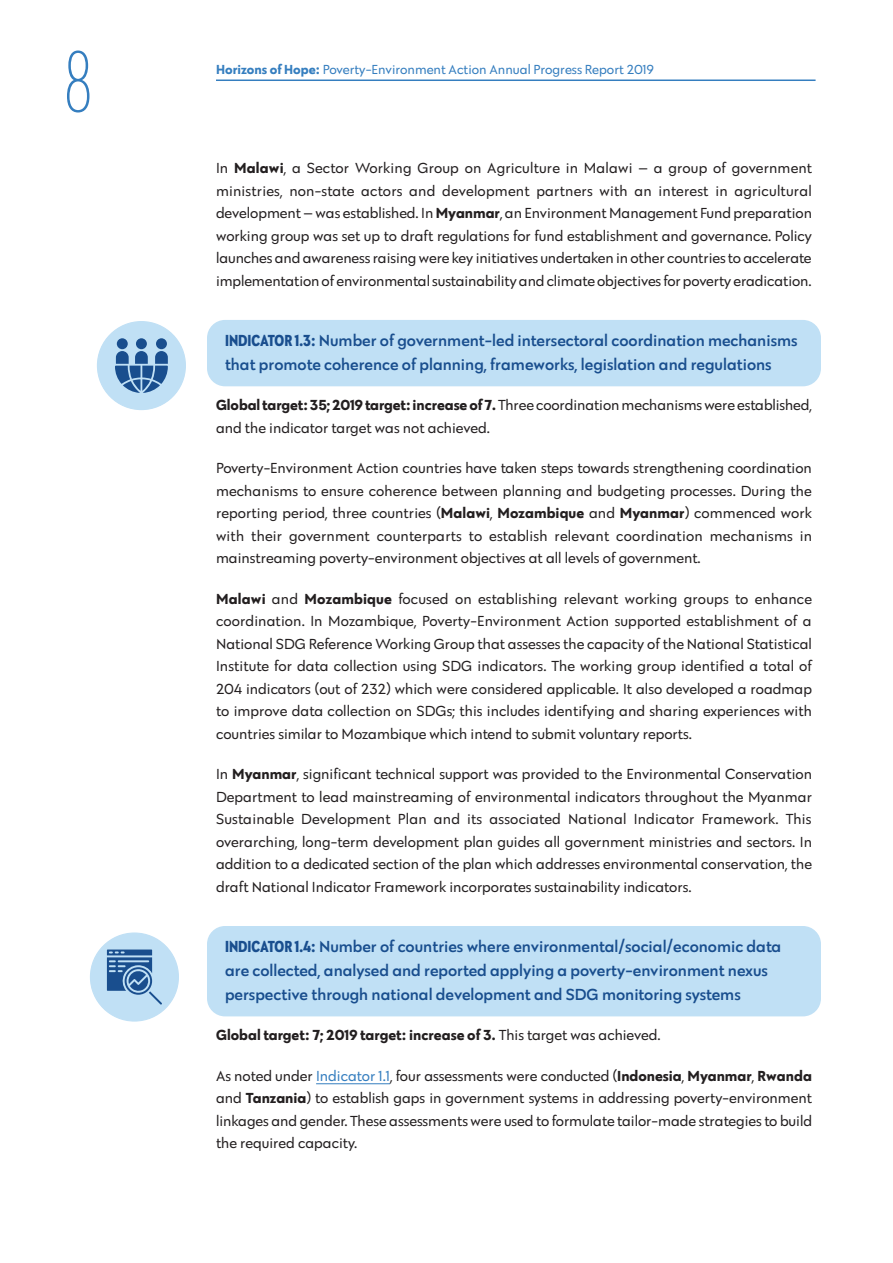
<style>
.page{position:relative;width:893px;height:1263px;background:#fff}
.page>*{position:absolute;margin:0;border:0;box-sizing:border-box;transform-origin:0 0}
.t1{font:100 condensed 90px "Galatea";color:#357ebf}
.t2{font:500 16.5px/24px "Galatea";color:#194e8e}
.t3{font:15px/22.5px "Galatea";color:#231f20;text-align:justify}
.t4{font:700 15px "Galatea";color:#231f20}
.t5{font:13.5px "Galatea";color:#357ebf}
.s1{font-weight:700}
.s2{font-weight:700;font-stretch:condensed}
.s3{font-weight:400}
.s4{color:#357ebf}
</style>
<div class="page">
<hr style="left:216px;top:80px;width:600px;height:1px;background:#357ebf">
<div style="left:207px;top:320px;width:614px;height:66px;background:#c0e0f5;border-radius:18px"></div>
<div style="left:207px;top:926px;width:614px;height:90px;background:#c0e0f5;border-radius:18px"></div>
<hr style="left:316px;top:1083px;width:74px;height:1px;background:#357ebf">
<div style="left:97px;top:322px;width:88px;height:88px;background:#c0e0f5;border-radius:50%"></div>
<div style="left:136px;top:338px;width:11px;height:11px;background:#194e8e;border-radius:50%"></div>
<div style="left:156px;top:338px;width:11px;height:11px;background:#194e8e;border-radius:50%"></div>
<div style="left:117px;top:338px;width:11px;height:11px;background:#194e8e;border-radius:50%"></div>
<svg style="left:115px;top:351px;width:53px;height:42px"></svg>
<div style="left:90px;top:933px;width:88px;height:88px;background:#c0e0f5;border-radius:50%"></div>
<svg style="left:107px;top:949px;width:55px;height:55px"></svg>
<h1 class="t1" style="left:65px;top:24px;width:28px">8</h1>
<p class="t5" style="left:216px;top:60px;width:439px"><span class="s1">Horizons of Hope:</span> Poverty-Environment Action Annual Progress Report 2019</p>
<p class="t3" style="left:216px;top:156px;width:598px">In <span class="s1">Malawi</span>, a Sector Working Group on Agriculture in Malawi — a group of government ministries, non-state actors and development partners with an interest in agricultural development — was established. In <span class="s1">Myanmar</span>, an Environment Management Fund preparation working group was set up to draft regulations for fund establishment and governance. Policy launches and awareness raising were key initiatives undertaken in other countries to accelerate implementation of environmental sustainability and climate objectives for poverty eradication.</p>
<p class="t2" style="left:225px;top:328px;width:574px"><span class="s2">INDICATOR 1.3:</span> Number of government-led intersectoral coordination mechanisms that promote coherence of planning, frameworks, legislation and regulations</p>
<p class="t3" style="left:216px;top:393px;width:597px"><span class="s1">Global target: 35; 2019 target: increase of 7.</span> Three coordination mechanisms were established, and the indicator target was not achieved.</p>
<p class="t3" style="left:216px;top:456px;width:598px">Poverty-Environment Action countries have taken steps towards strengthening coordination mechanisms to ensure coherence between planning and budgeting processes. During the reporting period, three countries (<span class="s1">Malawi</span>, <span class="s1">Mozambique</span> and <span class="s1">Myanmar</span>) commenced work with their government counterparts to establish relevant coordination mechanisms in mainstreaming poverty-environment objectives at all levels of government.</p>
<p class="t3" style="left:216px;top:587px;width:597px"><span class="s1">Malawi</span> and <span class="s1">Mozambique</span> focused on establishing relevant working groups to enhance coordination. In Mozambique, Poverty-Environment Action supported establishment of a National SDG Reference Working Group that assesses the capacity of the National Statistical Institute for data collection using SDG indicators. The working group identified a total of 204 indicators (out of 232) which were considered applicable. It also developed a roadmap to improve data collection on SDGs; this includes identifying and sharing experiences with countries similar to Mozambique which intend to submit voluntary reports.</p>
<p class="t3" style="left:216px;top:762px;width:597px">In <span class="s1">Myanmar</span>, significant technical support was provided to the Environmental Conservation Department to lead mainstreaming of environmental indicators throughout the Myanmar Sustainable Development Plan and its associated National Indicator Framework. This overarching, long-term development plan guides all government ministries and sectors. In addition to a dedicated section of the plan which addresses environmental conservation, the draft National Indicator Framework incorporates sustainability indicators.</p>
<p class="t2" style="left:225px;top:934px;width:558px"><span class="s2">INDICATOR 1.4:</span> Number of countries where environmental/social/economic data are collected, analysed and reported applying a poverty-environment nexus perspective through national development and SDG monitoring systems</p>
<p class="t4" style="left:216px;top:1025px;width:446px">Global target: 7; 2019 target: increase of 3. <span class="s3">This target was achieved.</span></p>
<p class="t3" style="left:216px;top:1064px;width:598px">As noted under <span class="s4">Indicator 1.1</span>, four assessments were conducted (<span class="s1">Indonesia</span>, <span class="s1">Myanmar</span>, <span class="s1">Rwanda </span>and <span class="s1">Tanzania</span>) to establish gaps in government systems in addressing poverty-environment linkages and gender. These assessments were used to formulate tailor-made strategies to build the required capacity.</p>
</div>
